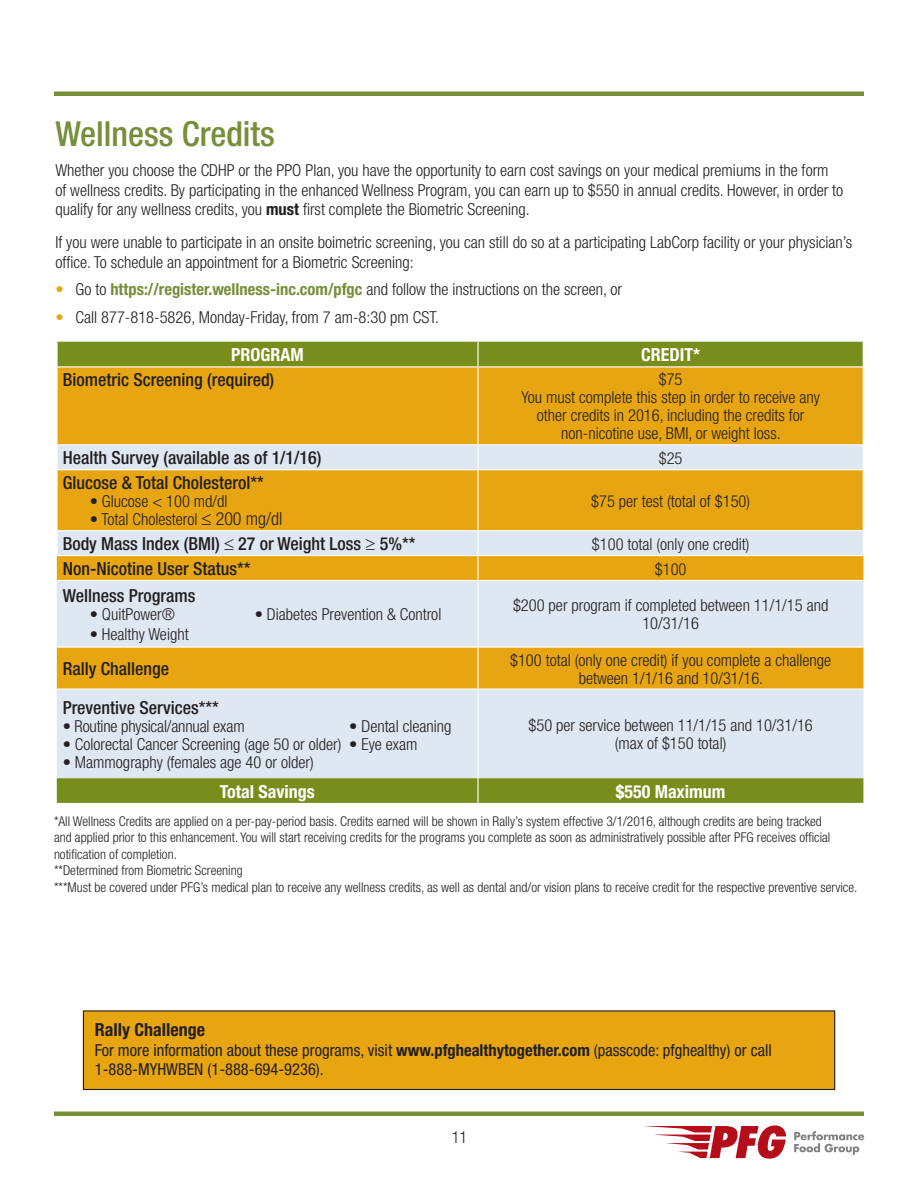
<style>
.page{position:relative;width:918px;height:1188px;background:#fff}
.page>*{position:absolute;margin:0;border:0;box-sizing:border-box;transform-origin:0 0}
.Header_1{font:500 condensed 34.5px "Helvetica Neue";color:#768f39}
.t1{font:500 condensed 18px "Helvetica Neue";color:#231f20}
.t2{font:700 condensed 18px "Helvetica Neue";color:#fff}
.Body_Text{font:700 condensed 18px "Helvetica Neue";color:#231f20}
.Body_Text-2{font:300 condensed 16.5px/19.5px "Helvetica Neue";color:#231f20}
.Body_Text-3{font:condensed 16.5px/19.5px "Helvetica Neue";color:#231f20}
.Body_Text-4{font:300 condensed 13.5px/16.5px "Helvetica Neue";color:#231f20}
.s1{font-weight:700}
.s2{color:#e7a512}
.s3{font-weight:700;color:#768f39}
.s4{font-size:18px}
</style>
<div class="page">
<svg style="left:794px;top:1131px;width:70px;height:24px"></svg>
<svg style="left:645px;top:1125px;width:141px;height:34px"></svg>
<hr style="left:54px;top:92px;width:810px;height:4px;background:#768f39">
<hr style="left:54px;top:1112px;width:810px;height:4px;background:#768f39">
<div style="left:57px;top:342px;width:806px;height:461px;background:#778e1d"></div>
<div style="left:58px;top:367px;width:805px;height:77px;background:#e7a512"></div>
<div style="left:57px;top:445px;width:806px;height:333px;background:#dee7f2"></div>
<svg style="left:57px;top:470px;width:806px;height:218px;background:#e3c170"></svg>
<hr style="left:56px;top:342px;width:2px;height:25px;background:#fff">
<hr style="left:56px;top:367px;width:2px;height:78px;background:#fff">
<hr style="left:56px;top:445px;width:2px;height:25px;background:#fff">
<hr style="left:56px;top:470px;width:2px;height:61px;background:#fff">
<hr style="left:56px;top:531px;width:2px;height:24px;background:#fff">
<hr style="left:477px;top:342px;width:2px;height:24px;background:#fff">
<hr style="left:58px;top:366px;width:420px;height:1px;background:#fff">
<hr style="left:478px;top:366px;width:385px;height:1px;background:#fff">
<hr style="left:477px;top:367px;width:2px;height:77px;background:#fff">
<hr style="left:58px;top:444px;width:420px;height:1px;background:#fff">
<hr style="left:478px;top:444px;width:385px;height:1px;background:#fff">
<hr style="left:477px;top:445px;width:2px;height:24px;background:#fff">
<hr style="left:58px;top:469px;width:420px;height:1px;background:#fff">
<hr style="left:478px;top:469px;width:385px;height:1px;background:#fff">
<hr style="left:477px;top:470px;width:2px;height:60px;background:#fff">
<hr style="left:58px;top:530px;width:420px;height:1px;background:#fff">
<hr style="left:478px;top:530px;width:385px;height:1px;background:#fff">
<hr style="left:477px;top:531px;width:2px;height:24px;background:#fff">
<hr style="left:56px;top:555px;width:422px;height:1px;background:#fff">
<hr style="left:478px;top:555px;width:386px;height:1px;background:#fff">
<hr style="left:477px;top:556px;width:2px;height:24px;background:#fff">
<hr style="left:57px;top:580px;width:421px;height:1px;background:#fff">
<hr style="left:478px;top:580px;width:385px;height:1px;background:#fff">
<hr style="left:477px;top:581px;width:2px;height:66px;background:#fff">
<hr style="left:57px;top:647px;width:421px;height:1px;background:#fff">
<hr style="left:478px;top:647px;width:385px;height:1px;background:#fff">
<hr style="left:477px;top:648px;width:2px;height:40px;background:#fff">
<hr style="left:57px;top:688px;width:421px;height:2px;background:#fff">
<hr style="left:478px;top:688px;width:385px;height:2px;background:#fff">
<hr style="left:477px;top:690px;width:2px;height:88px;background:#fff">
<hr style="left:477px;top:778px;width:2px;height:25px;background:#fff">
<div style="left:82px;top:1010px;width:754px;height:81px;background:#e7a512"></div>
<p class="Header_1" style="left:55px;top:113px;width:221px">Wellness Credits</p>
<p class="Body_Text-2" style="left:55px;top:160px;width:789px">Whether you choose the CDHP or the PPO Plan, you have the opportunity to earn cost savings on your medical premiums in the form of wellness credits. By participating in the enhanced Wellness Program, you can earn up to $550 in annual credits. However, in order to qualify for any wellness credits, you <span class="s1">must</span> first complete the Biometric Screening.</p>
<p class="Body_Text-2" style="left:55px;top:232px;width:799px">If you were unable to participate in an onsite boimetric screening, you can still do so at a participating LabCorp facility or your physician’s office. To schedule an appointment for a Biometric Screening:</p>
<p class="Body_Text-2" style="left:55px;top:280px;width:568px"><span class="s2">•</span> Go to <span class="s3">https://register.wellness-inc.com/pfgc</span> and follow the instructions on the screen, or</p>
<p class="Body_Text-2" style="left:55px;top:307px;width:385px"><span class="s2">•</span> Call 877-818-5826, Monday-Friday, from 7 am-8:30 pm CST.</p>
<p class="t2" style="left:231px;top:344px;width:74px">PROGRAM</p>
<p class="t2" style="left:641px;top:344px;width:60px">CREDIT*</p>
<p class="t1" style="left:63px;top:369px;width:213px">Biometric Screening (required)</p>
<p class="Body_Text-2" style="left:659px;top:370px;width:25px">$75</p>
<p class="Body_Text-2" style="left:521px;top:388px;width:300px;line-height:18px;text-align:center">You must complete this step in order to receive any other credits in 2016, including the credits for non-nicotine use, BMI, or weight loss.</p>
<p class="t1" style="left:63px;top:447px;width:260px">Health Survey (available as of 1/1/16)</p>
<p class="Body_Text-2" style="left:659px;top:448px;width:25px">$25</p>
<p class="t1" style="left:63px;top:472px;width:202px">Glucose &amp; Total Cholesterol**</p>
<p class="Body_Text-2" style="left:90px;top:492px;width:139px">• Glucose &lt; 100 md/dl</p>
<p class="Body_Text-2" style="left:90px;top:510px;width:194px">• Total Cholesterol ≤ <span class="s4">200 mg/dl</span></p>
<p class="Body_Text-2" style="left:591px;top:491px;width:160px">$75 per test (total of $150)</p>
<p class="t1" style="left:63px;top:533px;width:354px">Body Mass Index (BMI) ≤ 27 or Weight Loss ≥ 5%**</p>
<p class="Body_Text-2" style="left:592px;top:534px;width:159px">$100 total (only one credit)</p>
<p class="t1" style="left:63px;top:558px;width:189px">Non-Nicotine User Status**</p>
<p class="Body_Text-2" style="left:655px;top:559px;width:33px">$100</p>
<p class="t1" style="left:63px;top:585px;width:134px">Wellness Programs</p>
<p class="Body_Text-2" style="left:90px;top:604px;width:87px">• QuitPower®</p>
<p class="Body_Text-2" style="left:255px;top:604px;width:188px">• Diabetes Prevention &amp; Control</p>
<p class="Body_Text-2" style="left:90px;top:624px;width:100px">• Healthy Weight</p>
<p class="Body_Text-2" style="left:513px;top:596px;width:317px;line-height:18px;text-align:center">$200 per program if completed between 11/1/15 and<br>10/31/16</p>
<p class="t1" style="left:63px;top:658px;width:108px">Rally Challenge</p>
<p class="t1" style="left:63px;top:697px;width:158px">Preventive Services***</p>
<p class="Body_Text-2" style="left:63px;top:716px;width:183px">• Routine physical/annual exam</p>
<p class="Body_Text-2" style="left:349px;top:716px;width:104px">• Dental cleaning</p>
<p class="Body_Text-2" style="left:63px;top:734px;width:356px">• Colorectal Cancer Screening (age 50 or older) • Eye exam</p>
<p class="Body_Text-2" style="left:63px;top:752px;width:252px">• Mammography (females age 40 or older)</p>
<p class="Body_Text-2" style="left:510px;top:650px;width:323px">$100 total (only one credit) if you complete a challenge</p>
<p class="Body_Text-2" style="left:579px;top:668px;width:186px">between 1/1/16 and 10/31/16.</p>
<p class="Body_Text-2" style="left:529px;top:715px;width:286px">$50 per service between 11/1/15 and 10/31/16</p>
<p class="Body_Text-2" style="left:615px;top:733px;width:113px">(max of $150 total)</p>
<p class="t2" style="left:220px;top:780px;width:96px">Total Savings</p>
<p class="t2" style="left:616px;top:780px;width:111px">$550 Maximum</p>
<p class="Body_Text-4" style="left:54px;top:812px;width:778px">*All Wellness Credits are applied on a per-pay-period basis. Credits earned will be shown in Rally’s system effective 3/1/2016, although credits are being tracked and applied prior to this enhancement. You will start receiving credits for the programs you complete as soon as administratively possible after PFG receives official notification of completion.</p>
<p class="Body_Text-4" style="left:54px;top:862px;width:190px">**Determined from Biometric Screening</p>
<p class="Body_Text-4" style="left:54px;top:878px;width:805px">***Must be covered under PFG’s medical plan to receive any wellness credits, as well as dental and/or vision plans to receive credit for the respective preventive service.</p>
<p class="Body_Text" style="left:95px;top:1019px;width:112px">Rally Challenge</p>
<p class="Body_Text-3" style="left:95px;top:1040px;width:679px">For more information about these programs, visit <span class="s1">www.pfghealthytogether.com</span> (passcode: pfghealthy) or call<br>1-888-MYHWBEN (1-888-694-9236).</p>
<p class="Body_Text-2" style="left:452px;top:1127px;width:17px">11</p>
</div>
